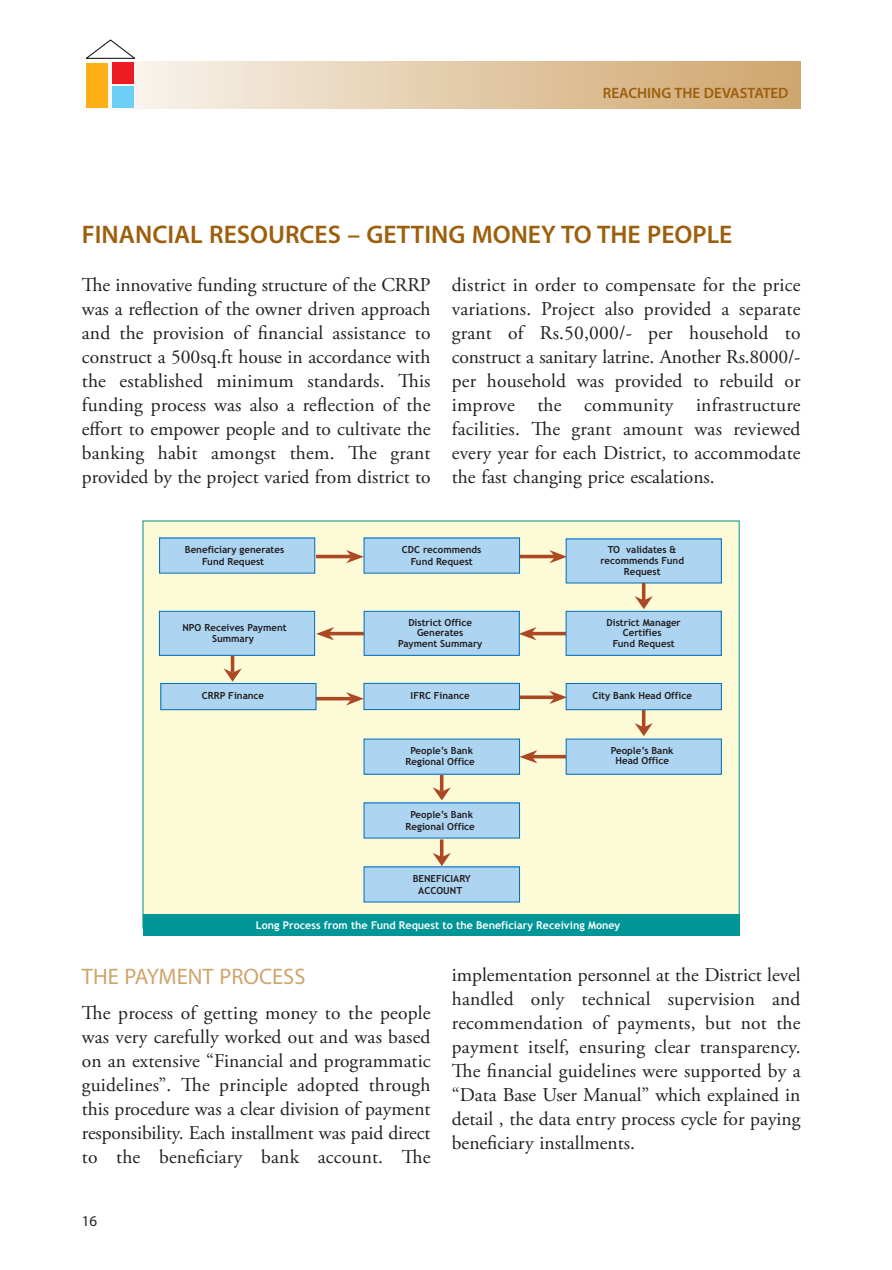
<style>
.page{position:relative;width:892px;height:1270px;background:#fff}
.page>*{position:absolute;margin:0;border:0;box-sizing:border-box;transform-origin:0 0}
.t1{font:600 25.5px "Myriad Pro";color:#9c5f0c}
.t2{font:22.5px "Myriad Pro";color:#cfa56d}
.t3{font:19.5px/24px "Adobe Garamond Pro";color:#231f20;text-align:justify}
.t4{font:600 15px "Myriad Pro";color:#9c5f0c}
.t5{font:15px "Myriad Pro";color:#231f20}
.t6{font:700 10.65px "Trebuchet MS";color:#fff}
.t7{font:700 9.75px/10.6px "Trebuchet MS";color:#231f20;text-align:center}
</style>
<div class="page">
<div style="left:82px;top:62px;width:718px;height:46px;background:linear-gradient(to right,#f2f6f5,#d3a56b)"></div>
<div style="left:86px;top:63px;width:22px;height:44px;background:#fcaf17"></div>
<svg style="left:85px;top:39px;width:51px;height:20px"></svg>
<div style="left:112px;top:87px;width:21px;height:21px;background:#6dcff6"></div>
<div style="left:112px;top:62px;width:21px;height:22px;background:#ed1c24"></div>
<div style="left:143px;top:520px;width:596px;height:407px;background:#fdfad7"></div>
<svg style="left:316px;top:554px;width:30px;height:4px"></svg>
<svg style="left:346px;top:550px;width:17px;height:13px"></svg>
<svg style="left:520px;top:554px;width:29px;height:4px"></svg>
<svg style="left:549px;top:550px;width:16px;height:13px"></svg>
<div style="left:159px;top:538px;width:155px;height:35px;background:#add4f1"></div>
<div style="left:364px;top:538px;width:155px;height:35px;background:#add4f1"></div>
<div style="left:566px;top:538px;width:155px;height:44px;background:#add4f1"></div>
<hr style="left:642px;top:583px;width:3px;height:17px;background:#ab4924">
<svg style="left:634px;top:596px;width:18px;height:13px"></svg>
<svg style="left:520px;top:695px;width:29px;height:4px"></svg>
<svg style="left:549px;top:690px;width:16px;height:14px"></svg>
<svg style="left:316px;top:696px;width:30px;height:4px"></svg>
<svg style="left:346px;top:692px;width:17px;height:13px"></svg>
<svg style="left:536px;top:631px;width:29px;height:4px"></svg>
<svg style="left:519px;top:627px;width:17px;height:13px"></svg>
<svg style="left:334px;top:631px;width:29px;height:4px"></svg>
<svg style="left:316px;top:627px;width:18px;height:13px"></svg>
<hr style="left:231px;top:655px;width:3px;height:17px;background:#ab4924">
<svg style="left:223px;top:668px;width:19px;height:13px"></svg>
<svg style="left:537px;top:754px;width:28px;height:4px"></svg>
<svg style="left:520px;top:750px;width:17px;height:13px"></svg>
<div style="left:159px;top:611px;width:155px;height:44px;background:#add4f1"></div>
<div style="left:159px;top:610px;width:156px;height:45px;border:1px solid #006eb6"></div>
<div style="left:161px;top:683px;width:155px;height:26px;background:#add4f1"></div>
<div style="left:160px;top:683px;width:156px;height:27px;border:1px solid #006eb6"></div>
<div style="left:364px;top:866px;width:155px;height:35px;background:#add4f1"></div>
<div style="left:364px;top:802px;width:155px;height:35px;background:#add4f1"></div>
<hr style="left:440px;top:774px;width:3px;height:17px;background:#ab4924">
<svg style="left:432px;top:787px;width:19px;height:13px"></svg>
<hr style="left:440px;top:839px;width:3px;height:17px;background:#ab4924">
<svg style="left:433px;top:852px;width:18px;height:14px"></svg>
<div style="left:364px;top:611px;width:155px;height:44px;background:#add4f1"></div>
<div style="left:363px;top:610px;width:156px;height:45px;border:1px solid #006eb6"></div>
<div style="left:364px;top:683px;width:155px;height:26px;background:#add4f1"></div>
<div style="left:363px;top:682px;width:157px;height:27px;border:1px solid #006eb6"></div>
<div style="left:364px;top:738px;width:155px;height:36px;background:#add4f1"></div>
<hr style="left:642px;top:709px;width:3px;height:18px;background:#ab4924">
<svg style="left:634px;top:723px;width:18px;height:13px"></svg>
<div style="left:566px;top:611px;width:155px;height:44px;background:#add4f1"></div>
<div style="left:565px;top:610px;width:156px;height:45px;border:1px solid #006eb6"></div>
<div style="left:566px;top:683px;width:155px;height:26px;background:#add4f1"></div>
<div style="left:565px;top:683px;width:156px;height:27px;border:1px solid #006eb6"></div>
<div style="left:566px;top:738px;width:155px;height:36px;background:#add4f1"></div>
<div style="left:143px;top:914px;width:596px;height:21px;background:#009596"></div>
<p class="t4" style="left:602px;top:84px;width:187px">REACHING THE DEVASTATED</p>
<h1 class="t1" style="left:82px;top:219px;width:652px">FINANCIAL RESOURCES – GETTING MONEY TO THE PEOPLE</h1>
<p class="t3" style="left:82px;top:274px;width:350px">The innovative funding structure of the CRRP was a reflection of the owner driven approach and the provision of financial assistance to construct a 500sq.ft house in accordance with the established minimum standards. This funding process was also a reflection of the effort to empower people and to cultivate the banking habit amongst them. The grant provided by the project varied from district to</p>
<p class="t3" style="left:452px;top:274px;width:350px">district in order to compensate for the price variations. Project also provided a separate grant of Rs.50,000/- per household to construct a sanitary latrine. Another Rs.8000/- per household was provided to rebuild or improve the community infrastructure facilities. The grant amount was reviewed every year for each District, to accommodate the fast changing price escalations.</p>
<p class="t7" style="left:185px;top:544px;width:101px;line-height:11.7px">Beneficiary generates<br>Fund Request</p>
<p class="t7" style="left:402px;top:544px;width:81px;line-height:11.7px">CDC recommends<br>Fund Request</p>
<p class="t7" style="left:600px;top:545px;width:85px">TO validates &amp; recommends Fund<br>Request</p>
<p class="t7" style="left:182px;top:622px;width:106px;line-height:11.7px">NPO Receives Payment<br>Summary</p>
<p class="t7" style="left:202px;top:690px;width:64px">CRRP Finance</p>
<p class="t7" style="left:398px;top:617px;width:86px">District Office<br>Generates<br>Payment Summary</p>
<p class="t7" style="left:410px;top:690px;width:61px">IFRC Finance</p>
<p class="t7" style="left:405px;top:744px;width:71px;line-height:11.7px">People’s Bank<br>Regional Office</p>
<p class="t7" style="left:405px;top:809px;width:71px;line-height:11.7px">People’s Bank<br>Regional Office</p>
<p class="t7" style="left:413px;top:873px;width:59px;line-height:11.7px">BENEFICIARY<br>ACCOUNT</p>
<p class="t7" style="left:606px;top:617px;width:76px">District Manager<br>Certifies<br>Fund Request</p>
<p class="t7" style="left:592px;top:690px;width:101px">City Bank Head Office</p>
<p class="t7" style="left:610px;top:745px;width:64px">People’s Bank<br>Head Office</p>
<p class="t6" style="left:256px;top:920px;width:366px">Long Process from the Fund Request to the Beneficiary Receiving Money</p>
<p class="t2" style="left:82px;top:967px;width:225px">THE PAYMENT PROCESS</p>
<p class="t3" style="left:82px;top:1002px;width:350px">The process of getting money to the people was very carefully worked out and was based on an extensive “Financial and programmatic guidelines”. The principle adopted through this procedure was a clear division of payment responsibility. Each installment was paid direct to the beneficiary bank account. The</p>
<p class="t3" style="left:452px;top:964px;width:350px">implementation personnel at the District level handled only technical supervision and recommendation of payments, but not the payment itself, ensuring clear transparency.<br>The financial guidelines were supported by a “Data Base User Manual” which explained in detail , the data entry process cycle for paying beneficiary installments.</p>
<p class="t5" style="left:82px;top:1214px;width:17px">16</p>
</div>
